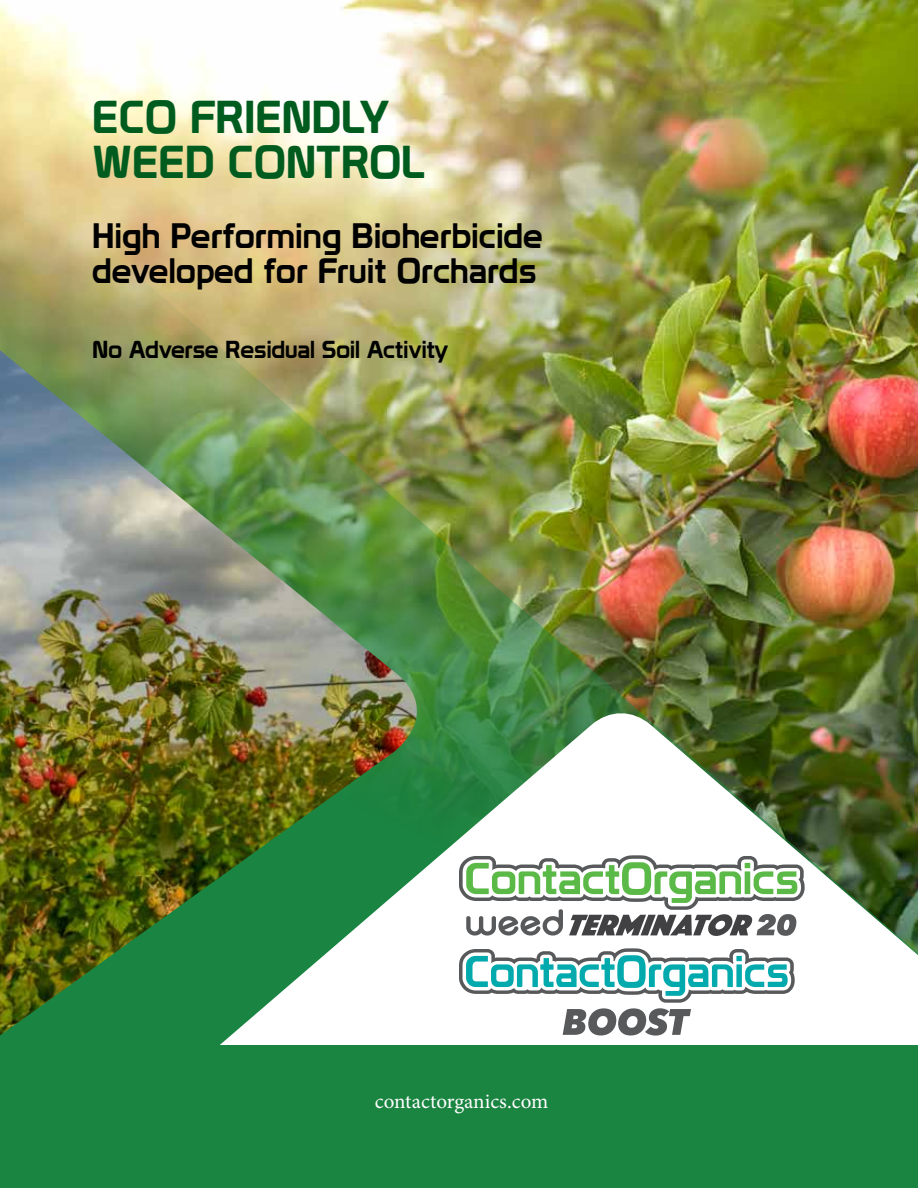
<style>
.page{position:relative;width:918px;height:1188px;background:#fff}
.page>*{position:absolute;margin:0;border:0;box-sizing:border-box;transform-origin:0 0}
.t1{font:45px/45px "Prototype";letter-spacing:.01em;color:#005b1f}
.t2{font:34.5px/34.5px "Prototype";letter-spacing:.01em;color:#000}
.t3{font:24px "Prototype";color:#000}
.t4{font:21px "Minion Pro";color:#fff}
</style>
<div class="page">
<img style="left:0;top:0;width:918px;height:105px">
<img style="left:0;top:105px;width:918px;height:941px">
<img style="left:0;top:350px;width:418px;height:686px">
<img style="left:134px;top:709px;width:784px;height:337px">
<svg style="left:459px;top:948px;width:336px;height:88px"></svg>
<svg style="left:459px;top:855px;width:346px;height:81px"></svg>
<div style="left:0;top:1046px;width:918px;height:142px;background:#1a8441"></div>
<h1 class="t1" style="left:93px;top:94px;width:334px">ECO FRIENDLY<br>WEED CONTROL</h1>
<p class="t2" style="left:93px;top:219px;width:452px">High Performing Bioherbicide developed for Fruit Orchards</p>
<p class="t3" style="left:93px;top:335px;width:357px">No Adverse Residual Soil Activity</p>
<p class="t4" style="left:375px;top:1088px;width:175px">contactorganics.com</p>
</div>
